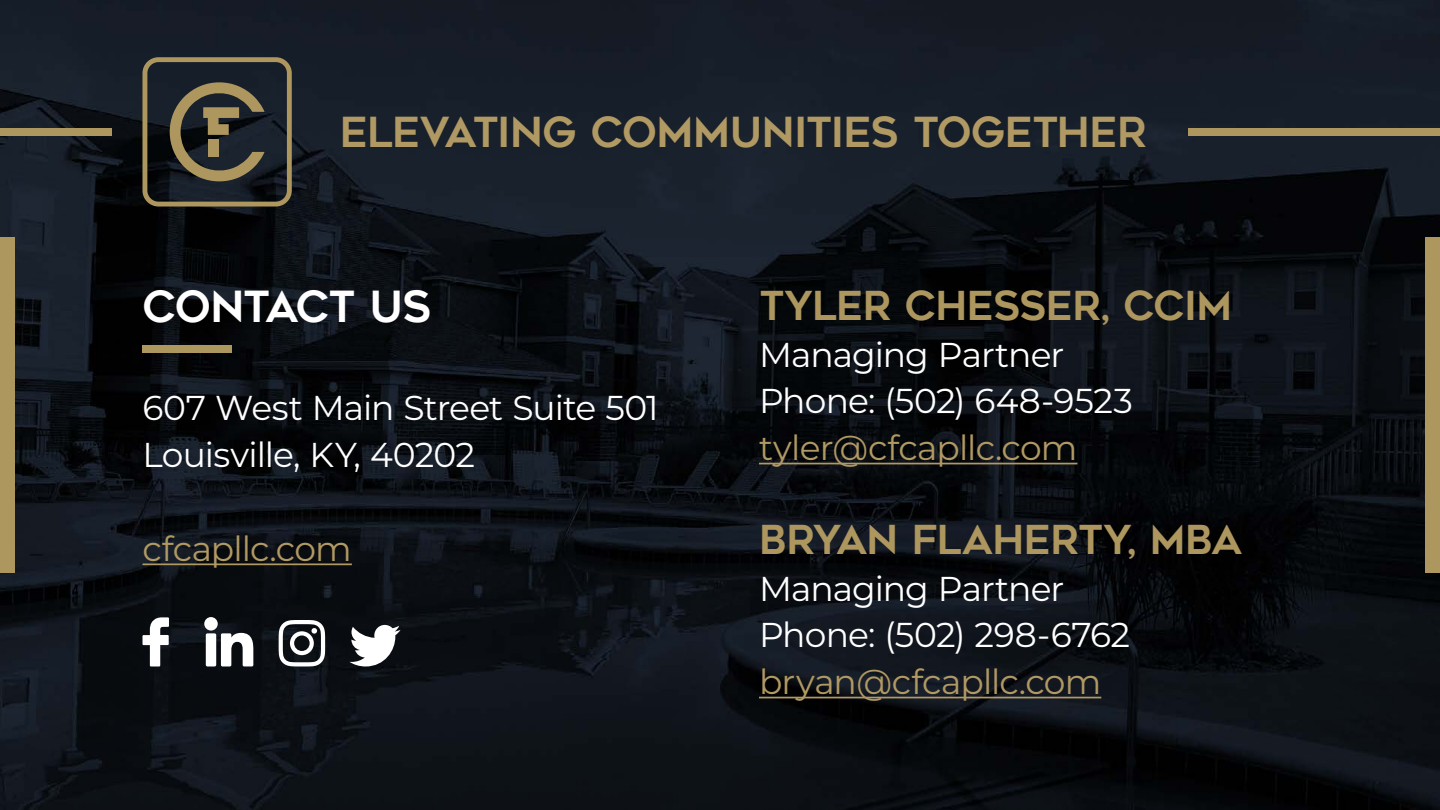
<style>
.page{position:relative;width:1440px;height:810px;background:#fff}
.page>*{position:absolute;margin:0;border:0;box-sizing:border-box;transform-origin:0 0}
.t1{font:42.75px "Geometos";letter-spacing:-.025em;color:#fff}
.t2{font:41.25px "Geometos";letter-spacing:-.02em;color:#b19963}
.t3{font:39.75px "Geometos";letter-spacing:-.015em;color:#ae975f}
.t4{font:34.5px/46.8px "Montserrat";letter-spacing:-.025em;color:#fff}
.t5{font:34.5px "Montserrat";letter-spacing:-.025em;color:#b19963}
</style>
<div class="page">
<img style="left:0;top:0;width:1440px;height:810px">
<div style="left:0;top:237px;width:14px;height:336px;background:#ae975f"></div>
<div style="left:1426px;top:237px;width:14px;height:336px;background:#ae975f"></div>
<hr style="left:759px;top:463px;width:318px;height:1px;background:#b19963">
<hr style="left:759px;top:697px;width:342px;height:1px;background:#b19963">
<div style="left:142px;top:345px;width:90px;height:8px;background:#ae975f"></div>
<hr style="left:142px;top:563px;width:210px;height:2px;background:#b19963">
<svg style="left:143px;top:617px;width:26px;height:49px"></svg>
<svg style="left:204px;top:617px;width:49px;height:49px"></svg>
<svg style="left:279px;top:620px;width:46px;height:46px"></svg>
<svg style="left:349px;top:625px;width:52px;height:41px"></svg>
<svg style="left:142px;top:57px;width:150px;height:150px;background:#3d3b33"></svg>
<div style="left:1188px;top:128px;width:252px;height:8px;background:#ae975f"></div>
<div style="left:0;top:128px;width:112px;height:8px;background:#ae975f"></div>
<p class="t2" style="left:340px;top:109px;width:809px">ELEVATING COMMUNITIES TOGETHER</p>
<p class="t1" style="left:142px;top:283px;width:290px">CONTACT US</p>
<p class="t4" style="left:142px;top:384px;width:518px">607 West Main Street Suite 501<br>Louisville, KY, 40202</p>
<p class="t5" style="left:142px;top:525px;width:211px">cfcapllc.com</p>
<p class="t3" style="left:759px;top:283px;width:475px">TYLER CHESSER, CCIM</p>
<p class="t4" style="left:759px;top:330px;width:376px">Managing Partner<br>Phone: (502) 648-9523</p>
<p class="t5" style="left:759px;top:424px;width:320px">tyler@cfcapllc.com</p>
<p class="t3" style="left:759px;top:517px;width:485px">BRYAN FLAHERTY, MBA</p>
<p class="t4" style="left:759px;top:564px;width:373px">Managing Partner<br>Phone: (502) 298-6762</p>
<p class="t5" style="left:759px;top:658px;width:344px">bryan@cfcapllc.com</p>
</div>
